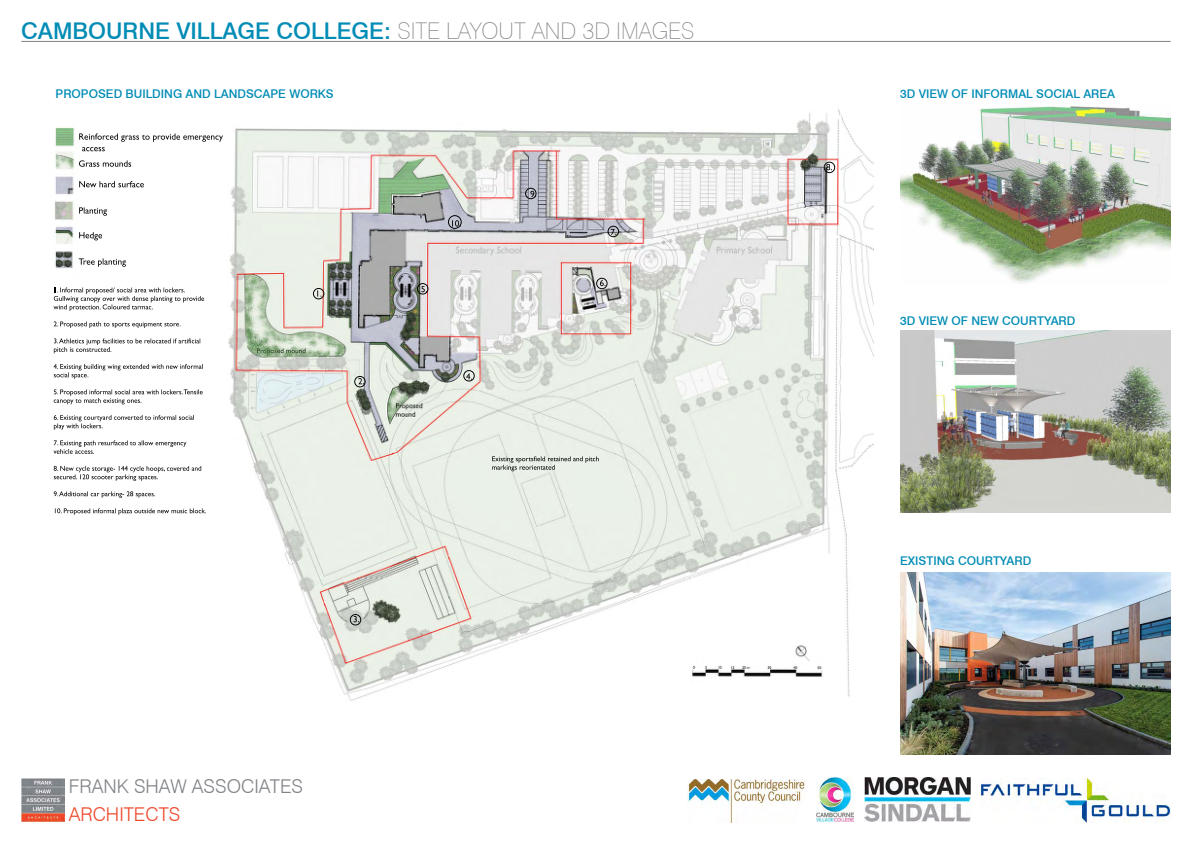
<style>
.page{position:relative;width:1192px;height:842px;background:#fff}
.page>*{position:absolute;margin:0;border:0;box-sizing:border-box;transform-origin:0 0}
.t1{font:500 23px "Swiss 721 BT";color:#018cb5}
.t2{font:300 19px "Swiss 721 BT";color:#808387}
.t3{font:300 19px "Swiss 721 BT";color:#ee472b}
.t4{font:500 12px "Swiss 721 BT";color:#018cb5}
.s1{font-weight:100;color:#808387}
</style>
<div class="page">
<hr style="left:21px;top:41px;width:1150px;height:1px;background:#808387">
<img style="left:21px;top:779px;width:43px;height:43px">
<img style="left:864px;top:778px;width:106px;height:43px">
<img style="left:817px;top:778px;width:37px;height:44px">
<img style="left:981px;top:778px;width:190px;height:44px">
<img style="left:687px;top:779px;width:119px;height:43px">
<img style="left:900px;top:573px;width:271px;height:182px">
<img style="left:900px;top:330px;width:271px;height:182px">
<img style="left:228px;top:109px;width:645px;height:592px">
<img style="left:257px;top:348px;width:48px;height:5px">
<img style="left:492px;top:456px;width:91px;height:5px">
<svg style="left:586px;top:456px;width:13px;height:7px"></svg>
<img style="left:492px;top:465px;width:63px;height:5px">
<svg style="left:354px;top:376px;width:12px;height:11px"></svg>
<svg style="left:313px;top:288px;width:11px;height:11px"></svg>
<svg style="left:350px;top:614px;width:11px;height:11px"></svg>
<svg style="left:463px;top:370px;width:12px;height:11px"></svg>
<svg style="left:417px;top:283px;width:11px;height:12px"></svg>
<svg style="left:596px;top:278px;width:12px;height:11px"></svg>
<svg style="left:608px;top:226px;width:11px;height:11px"></svg>
<svg style="left:824px;top:162px;width:11px;height:11px"></svg>
<svg style="left:525px;top:188px;width:12px;height:11px"></svg>
<img style="left:448px;top:215px;width:14px;height:14px">
<img style="left:900px;top:106px;width:271px;height:177px">
<img style="left:53px;top:127px;width:158px;height:388px">
<img style="left:79px;top:133px;width:129px;height:7px">
<svg style="left:211px;top:135px;width:12px;height:7px"></svg>
<img style="left:79px;top:160px;width:52px;height:7px">
<img style="left:79px;top:181px;width:65px;height:6px">
<img style="left:79px;top:207px;width:28px;height:9px">
<img style="left:79px;top:232px;width:23px;height:8px">
<img style="left:79px;top:258px;width:43px;height:7px">
<svg style="left:55px;top:287px;width:3px;height:6px"></svg>
<img style="left:60px;top:287px;width:125px;height:5px">
<img style="left:54px;top:296px;width:150px;height:5px">
<img style="left:53px;top:304px;width:14px;height:5px">
<img style="left:79px;top:304px;width:72px;height:5px">
<img style="left:54px;top:321px;width:98px;height:5px">
<img style="left:160px;top:322px;width:21px;height:4px">
<img style="left:54px;top:338px;width:84px;height:5px">
<img style="left:151px;top:338px;width:49px;height:5px">
<img style="left:57px;top:347px;width:53px;height:5px">
<img style="left:54px;top:364px;width:95px;height:5px">
<img style="left:157px;top:364px;width:46px;height:5px">
<img style="left:64px;top:372px;width:23px;height:5px">
<img style="left:54px;top:389px;width:149px;height:5px">
<img style="left:75px;top:398px;width:65px;height:5px">
<img style="left:54px;top:415px;width:93px;height:5px">
<img style="left:154px;top:415px;width:40px;height:5px">
<img style="left:57px;top:423px;width:44px;height:5px">
<img style="left:54px;top:440px;width:90px;height:5px">
<img style="left:156px;top:442px;width:30px;height:5px">
<img style="left:60px;top:449px;width:33px;height:5px">
<img style="left:54px;top:466px;width:95px;height:5px">
<img style="left:167px;top:466px;width:34px;height:5px">
<img style="left:73px;top:474px;width:81px;height:5px">
<svg style="left:154px;top:476px;width:4px;height:3px"></svg>
<img style="left:54px;top:491px;width:79px;height:5px">
<img style="left:55px;top:508px;width:96px;height:5px">
<img style="left:161px;top:508px;width:42px;height:5px">
<img style="left:80px;top:143px;width:31px;height:14px">
<img style="left:82px;top:147px;width:23px;height:4px">
<h1 class="t1" style="left:21px;top:17px;width:675px">CAMBOURNE VILLAGE COLLEGE: <span class="s1">SITE LAYOUT AND 3D IMAGES</span></h1>
<p class="t4" style="left:56px;top:86px;width:280px">PROPOSED BUILDING AND LANDSCAPE WORKS</p>
<p class="t4" style="left:900px;top:86px;width:216px">3D VIEW OF INFORMAL SOCIAL AREA</p>
<p class="t4" style="left:900px;top:313px;width:177px">3D VIEW OF NEW COURTYARD</p>
<h2 class="t2" style="left:69px;top:775px;width:236px">FRANK SHAW ASSOCIATES</h2>
<h2 class="t3" style="left:69px;top:802px;width:113px">ARCHITECTS</h2>
<p class="t4" style="left:900px;top:553px;width:133px">EXISTING COURTYARD</p>
</div>
